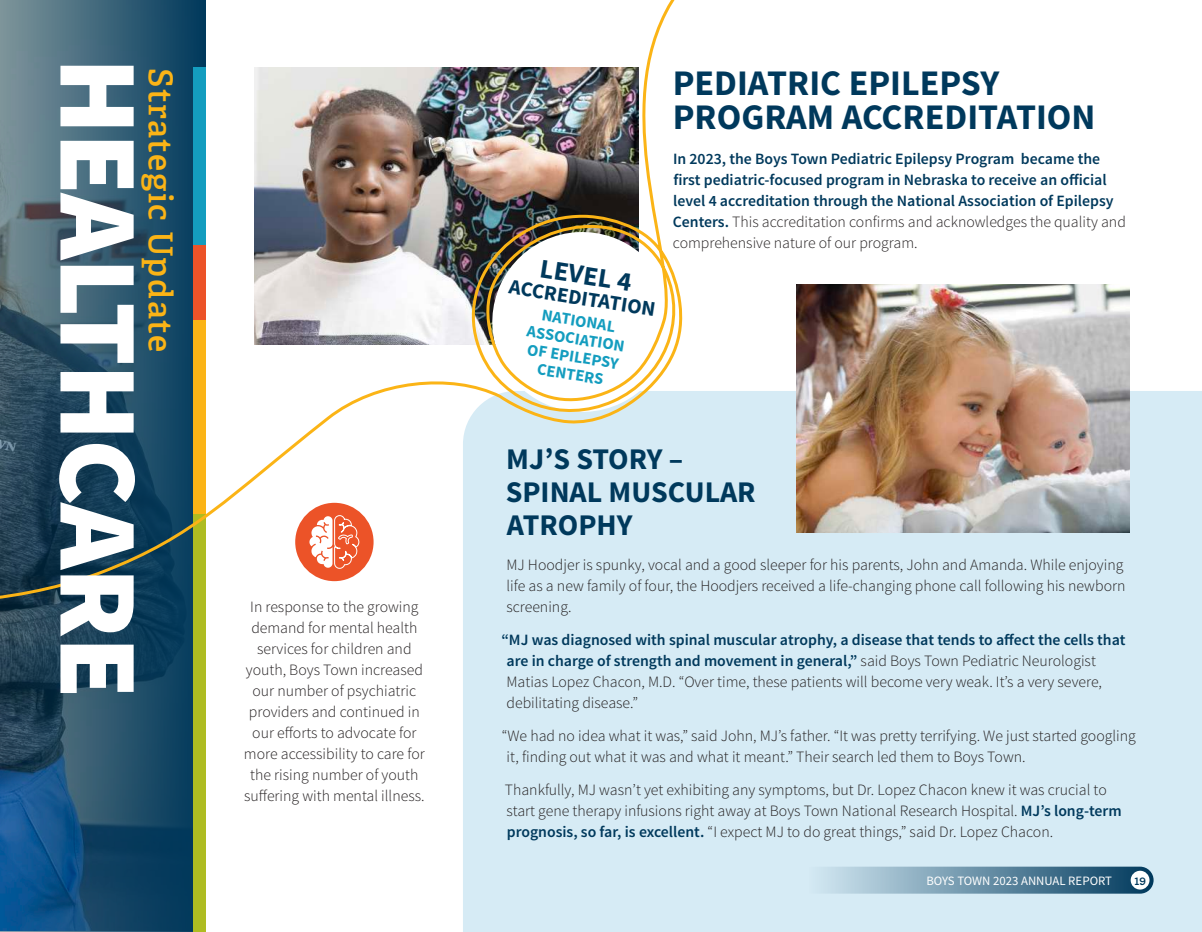
<style>
.page{position:relative;width:1202px;height:932px;background:#fff}
.page>*{position:absolute;margin:0;border:0;box-sizing:border-box;transform-origin:0 0}
.t1{font:900 112.5px "Source Sans Pro";letter-spacing:-.015em;color:#fff}
.t2{font:700 36px/34.5px "Source Sans Pro";color:#00395c}
.t3{font:600 33px "Adelle";letter-spacing:.04em;color:#fbb416}
.t4{font:700 30px/33px "Source Sans Pro";color:#00395c}
.t5{font:700 27px "Source Sans Pro";color:#00395c}
.t6{font:700 21px "Source Sans Pro";color:#00395c}
.t7{font:700 16.5px/18px "Source Sans Pro";color:#149dbf;text-align:center}
.t8{font:300 15.75px/21px "Source Sans Pro";color:#231f20}
.t9{font:600 15.75px/21px "Source Sans Pro";color:#00395c}
.t10{font:12.75px "Source Sans Pro";color:#fff}
.t11{font:700 11.25px "Archer";color:#00395c}
.s1{font-weight:300;color:#231f20}
.s2{font-weight:600;color:#00395c}
</style>
<div class="page">
<div style="left:463px;top:391px;width:739px;height:541px;background:#d6ebf5"></div>
<img style="left:897px;top:284px;width:232px;height:248px">
<svg style="left:0;top:603px;width:193px;height:329px;background:#184869"></svg>
<div style="left:193px;top:277px;width:13px;height:655px;background:#aebc21"></div>
<img style="left:0;top:0;width:897px;height:603px">
<svg style="left:808px;top:866px;width:355px;height:27px;background:#749aaf"></svg>
<div style="left:1130px;top:870px;width:19px;height:19px;background:#fff;border-radius:50%"></div>
<div style="left:243px;top:600px;width:182px;height:204px;background:#fff"></div>
<div style="left:295px;top:503px;width:78px;height:78px;background:#ec5328;border-radius:50%"></div>
<svg style="left:309px;top:515px;width:51px;height:60px"></svg>
<h1 class="t1" style="left:171px;top:58px;width:643px;rotate:90deg">HEALTHCARE</h1>
<h3 class="t3" style="left:181px;top:68px;width:286px;rotate:90deg">Strategic Update</h3>
<h2 class="t2" style="left:672px;top:67px;width:424px">PEDIATRIC EPILEPSY<br>PROGRAM ACCREDITATION</h2>
<p class="t9" style="left:673px;top:148px;width:454px">In 2023, the Boys Town Pediatric Epilepsy Program became the first pediatric-focused program in Nebraska to receive an official level 4 accreditation through the National Association of Epilepsy Centers. <span class="s1">This accreditation confirms and acknowledges the quality and comprehensive nature of our program.</span></p>
<h3 class="t5" style="left:543px;top:251px;width:94px;rotate:9deg">LEVEL 4</h3>
<h3 class="t6" style="left:511px;top:273px;width:149px;rotate:9deg">ACCREDITATION</h3>
<p class="t7" style="left:531px;top:305px;width:100px;rotate:9deg">NATIONAL<br>ASSOCIATION<br>OF EPILEPSY<br>CENTERS</p>
<h3 class="t4" style="left:506px;top:444px;width:251px">MJ’S STORY –<br>SPINAL MUSCULAR<br>ATROPHY</h3>
<p class="t8" style="left:506px;top:554px;width:620px">MJ Hoodjer is spunky, vocal and a good sleeper for his parents, John and Amanda. While enjoying life as a new family of four, the Hoodjers received a life-changing phone call following his newborn screening.</p>
<p class="t8" style="left:506px;top:629px;width:620px;text-indent:-5px"><span class="s2">“MJ was diagnosed with spinal muscular atrophy, a disease that tends to affect the cells that are in charge of strength and movement in general,”</span> said Boys Town Pediatric Neurologist Matias Lopez Chacon, M.D. “Over time, these patients will become very weak. It’s a very severe, debilitating disease.”</p>
<p class="t8" style="left:506px;top:725px;width:630px;text-indent:-5px">“We had no idea what it was,” said John, MJ’s father. “It was pretty terrifying. We just started googling it, finding out what it was and what it meant.” Their search led them to Boys Town.</p>
<p class="t8" style="left:505px;top:779px;width:618px">Thankfully, MJ wasn’t yet exhibiting any symptoms, but Dr. Lopez Chacon knew it was crucial to start gene therapy infusions right away at Boys Town National Research Hospital. <span class="s2">MJ’s long-term prognosis, so far, is excellent.</span> “I expect MJ to do great things,” said Dr. Lopez Chacon.</p>
<p class="t8" style="left:244px;top:596px;width:182px;text-align:center">In response to the growing demand for mental health services for children and youth, Boys Town increased our number of psychiatric providers and continued in our efforts to advocate for more accessibility to care for the rising number of youth suffering with mental illness.</p>
<p class="t10" style="left:926px;top:872px;width:187px">BOYS TOWN 2023 ANNUAL REPORT</p>
<p class="t10" style="left:936px;top:872px;width:187px">BOYS TOWN 2023 ANNUAL REPORT</p>
<p class="t11" style="left:1134px;top:872px;width:23px">1919</p>
</div>
